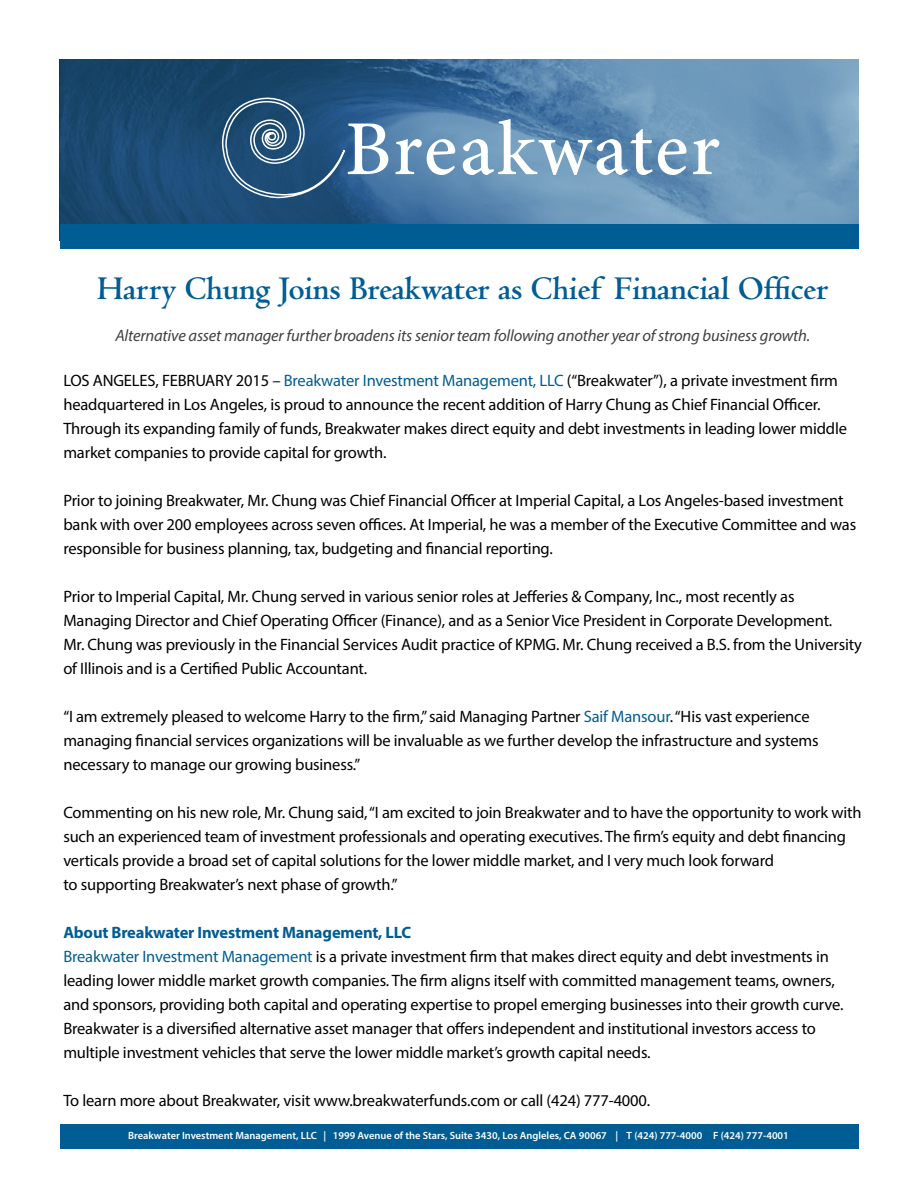
<style>
.page{position:relative;width:918px;height:1188px;background:#fff}
.page>*{position:absolute;margin:0;border:0;box-sizing:border-box;transform-origin:0 0}
.t1{font:500 77.85px "Minion Pro";letter-spacing:.025em;color:#fff}
.t2{font:700 34.5px "Centaur";letter-spacing:-.01em;color:#005d93}
.t3{font:16.5px/24px "Myriad Pro";letter-spacing:-.01em;color:#000}
.t4{font:italic 16.5px "Myriad Pro";letter-spacing:-.01em;color:#414042}
.t5{font:600 10.5px "Myriad Pro";color:#fff}
.s1{color:#005d93}
.s2{font-weight:700;color:#005d93}
</style>
<div class="page">
<div style="left:60px;top:224px;width:798px;height:25px;background:#005d93"></div>
<svg style="left:60px;top:60px;width:798px;height:164px;background:#4d7aa0"></svg>
<svg style="left:221px;top:59px;width:125px;height:141px;background:#2d587e"></svg>
<div style="left:60px;top:1125px;width:798px;height:24px;background:#005d93"></div>
<h1 class="t1" style="left:345px;top:97px;width:376px">Breakwater</h1>
<h2 class="t2" style="left:97px;top:270px;width:733px">Harry Chung Joins Breakwater as Chief Financial Officer</h2>
<p class="t4" style="left:115px;top:325px;width:696px">Alternative asset manager further broadens its senior team following another year of strong business growth.</p>
<p class="t3" style="left:63px;top:368px;width:785px">LOS ANGELES, FEBRUARY 2015 – <span class="s1">Breakwater Investment Management, LLC</span> (“Breakwater”), a private investment firm headquartered in Los Angeles, is proud to announce the recent addition of Harry Chung as Chief Financial Officer.<br>Through its expanding family of funds, Breakwater makes direct equity and debt investments in leading lower middle market companies to provide capital for growth.</p>
<p class="t3" style="left:63px;top:488px;width:794px">Prior to joining Breakwater, Mr. Chung was Chief Financial Officer at Imperial Capital, a Los Angeles-based investment bank with over 200 employees across seven offices. At Imperial, he was a member of the Executive Committee and was responsible for business planning, tax, budgeting and financial reporting.</p>
<p class="t3" style="left:63px;top:584px;width:800px">Prior to Imperial Capital, Mr. Chung served in various senior roles at Jefferies &amp; Company, Inc., most recently as Managing Director and Chief Operating Officer (Finance), and as a Senior Vice President in Corporate Development.<br>Mr. Chung was previously in the Financial Services Audit practice of KPMG. Mr. Chung received a B.S. from the University of Illinois and is a Certified Public Accountant.</p>
<p class="t3" style="left:63px;top:704px;width:757px">“I am extremely pleased to welcome Harry to the firm,” said Managing Partner <span class="s1">Saif Mansour</span>. “His vast experience managing financial services organizations will be invaluable as we further develop the infrastructure and systems necessary to manage our growing business.”</p>
<p class="t3" style="left:63px;top:800px;width:800px">Commenting on his new role, Mr. Chung said, “I am excited to join Breakwater and to have the opportunity to work with such an experienced team of investment professionals and operating executives. The firm’s equity and debt financing verticals provide a broad set of capital solutions for the lower middle market, and I very much look forward<br>to supporting Breakwater’s next phase of growth.”</p>
<p class="t3" style="left:63px;top:920px;width:782px"><span class="s2">About Breakwater Investment Management, LLC<br></span><span class="s1">Breakwater Investment Management</span> is a private investment firm that makes direct equity and debt investments in leading lower middle market growth companies. The firm aligns itself with committed management teams, owners, and sponsors, providing both capital and operating expertise to propel emerging businesses into their growth curve.<br>Breakwater is a diversified alternative asset manager that offers independent and institutional investors access to multiple investment vehicles that serve the lower middle market’s growth capital needs.</p>
<p class="t3" style="left:63px;top:1088px;width:588px">To learn more about Breakwater, visit www.breakwaterfunds.com or call (424) 777-4000.</p>
<p class="t5" style="left:128px;top:1129px;width:662px">Breakwater Investment Management, LLC | 1999 Avenue of the Stars, Suite 3430, Los Angleles, CA 90067 | T (424) 777-4000 F (424) 777-4001</p>
</div>
